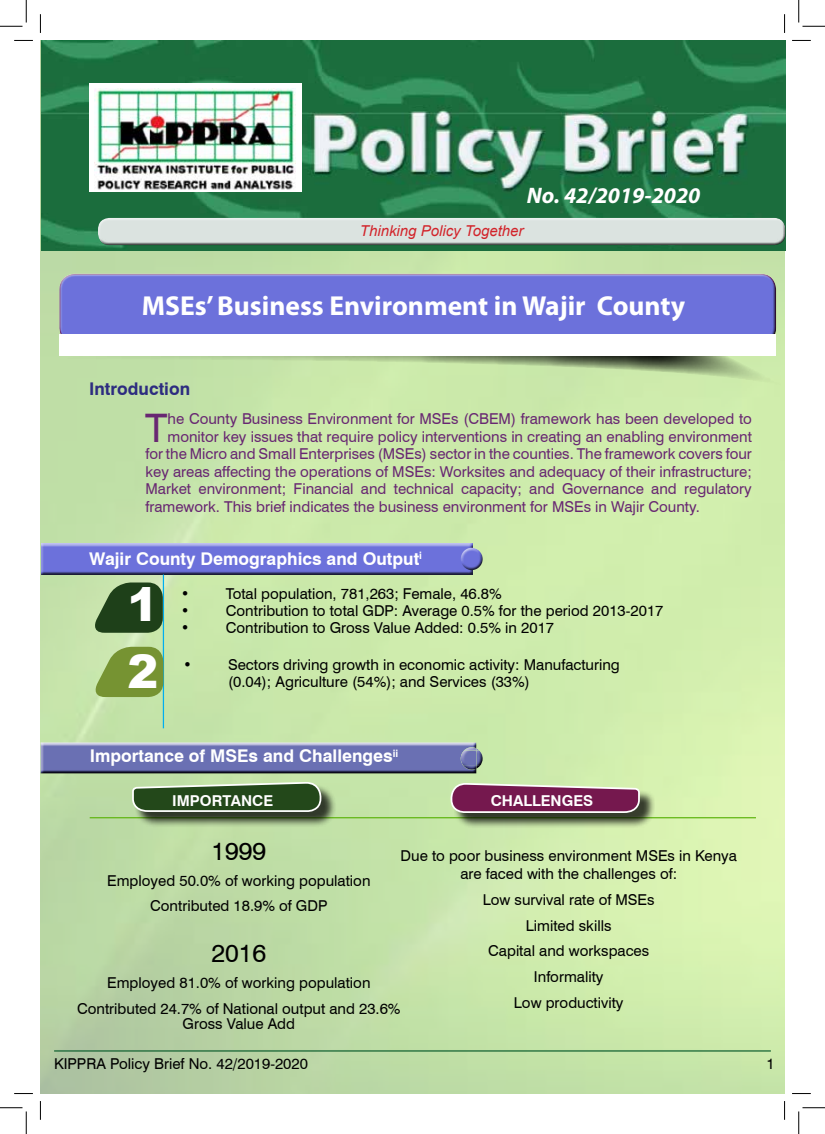
<style>
.page{position:relative;width:825px;height:1134px;background:#fff}
.page>*{position:absolute;margin:0;border:0;box-sizing:border-box;transform-origin:0 0}
.t1{font:900 46.25px/66.8px "Arial";color:#fff}
.t2{font:39.38px "Swiss 721 BT";color:#682772}
.t3{font:700 27.5px "Myriad Pro";color:#fff}
.t4{font:25px "Swiss 721 BT";color:#000}
.t5{font:italic 700 22.5px "Myriad Pro";color:#fff}
.t6{font:700 17.5px "Swiss 721 BT";color:#fff}
.t7{font:700 17.5px "Swiss 721 BT";color:#2d2c80}
.t8{font:15px/25.6px "Swiss 721 BT";color:#000;text-align:center}
.t9{font:15px "Swiss 721 BT";color:#682772}
.t10{font:italic 15px "Arial";color:#d2232a}
.t11{font:700 15px "Swiss 721 BT";color:#fff}
</style>
<div class="page">
<img style="left:40px;top:40px;width:745px;height:1053px">
<div style="left:40px;top:542px;width:432px;height:33px;background:#000;opacity:.75"></div>
<div style="left:459px;top:547px;width:24px;height:19px;background:#fff;opacity:.75"></div>
<div style="left:459px;top:551px;width:24px;height:19px;background:#000;opacity:.75"></div>
<div style="left:39px;top:741px;width:444px;height:33px;background:#000;opacity:.75"></div>
<svg style="left:40px;top:320px;width:745px;height:71px;background:#bcd8a1"></svg>
<img style="left:41px;top:40px;width:744px;height:210px">
<div style="left:96px;top:218px;width:690px;height:23px;background:#dee6e3"></div>
<div style="left:97px;top:221px;width:689px;height:25px;background:#000;opacity:.75"></div>
<div style="left:89px;top:83px;width:213px;height:108px;background:#fff"></div>
<img style="left:94px;top:88px;width:202px;height:102px">
<div style="left:57px;top:273px;width:719px;height:65px;background:#fff;opacity:.75"></div>
<div style="left:59px;top:277px;width:717px;height:68px;background:#6c71db"></div>
<div style="left:59px;top:334px;width:717px;height:21px;background:#fff"></div>
<hr style="left:54px;top:1050px;width:717px;height:1px;background:#136232">
<hr style="left:163px;top:574px;width:1px;height:154px;background:#00aeef">
<hr style="left:90px;top:817px;width:666px;height:1px;background:#61b613">
<svg style="left:90px;top:582px;width:73px;height:50px;background:#45653b"></svg>
<svg style="left:90px;top:646px;width:73px;height:51px;background:#89a64f"></svg>
<div style="left:134px;top:783px;width:203px;height:44px;background:#000;opacity:.75"></div>
<svg style="left:131px;top:782px;width:191px;height:30px;background:#4e6d44"></svg>
<div style="left:452px;top:784px;width:203px;height:44px;background:#000;opacity:.75"></div>
<svg style="left:450px;top:783px;width:191px;height:30px;background:#8e4a6d"></svg>
<svg style="left:14px;top:40px;width:19px;height:1px"></svg>
<svg style="left:792px;top:40px;width:19px;height:1px"></svg>
<svg style="left:14px;top:1093px;width:19px;height:1px"></svg>
<svg style="left:792px;top:1093px;width:19px;height:1px"></svg>
<svg style="left:40px;top:14px;width:1px;height:19px"></svg>
<svg style="left:40px;top:1101px;width:1px;height:18px"></svg>
<svg style="left:784px;top:14px;width:1px;height:19px"></svg>
<svg style="left:784px;top:1101px;width:1px;height:18px"></svg>
<svg style="left:0;top:0;width:27px;height:27px"></svg>
<svg style="left:0;top:1107px;width:27px;height:26px"></svg>
<svg style="left:798px;top:0;width:27px;height:27px"></svg>
<svg style="left:798px;top:1107px;width:27px;height:26px"></svg>
<h3 class="t5" style="left:527px;top:181px;width:175px">No. 42/2019-2020</h3>
<p class="t10" style="left:360px;top:221px;width:165px">Thinking Policy Together</p>
<h3 class="t3" style="left:142px;top:287px;width:545px">MSEs’ Business Environment in Wajir County</h3>
<p class="t7" style="left:89px;top:378px;width:103px">Introduction</p>
<h2 class="t2" style="left:145px;top:400px;width:24px">T</h2>
<p class="t9" style="left:168px;top:408px;width:586px">he County Business Environment for MSEs (CBEM) framework has been developed to</p>
<p class="t9" style="left:168px;top:426px;width:586px">monitor key issues that require policy interventions in creating an enabling environment</p>
<p class="t9" style="left:145px;top:443px;width:608px">for the Micro and Small Enterprises (MSEs) sector in the counties. The framework covers four</p>
<p class="t9" style="left:145px;top:461px;width:608px">key areas affecting the operations of MSEs: Worksites and adequacy of their infrastructure;</p>
<p class="t9" style="left:145px;top:478px;width:608px">Market environment; Financial and technical capacity; and Governance and regulatory</p>
<p class="t9" style="left:145px;top:496px;width:556px">framework. This brief indicates the business environment for MSEs in Wajir County.</p>
<p class="t6" style="left:89px;top:547px;width:334px">Wajir County Demographics and Output<sup>i</sup></p>
<p class="t8" style="left:181px;top:580px;width:10px">•</p>
<p class="t8" style="left:226px;top:580px;width:277px">Total population, 781,263; Female, 46.8%</p>
<p class="t8" style="left:181px;top:597px;width:10px">•</p>
<p class="t8" style="left:226px;top:597px;width:439px">Contribution to total GDP: Average 0.5% for the period 2013-2017</p>
<p class="t8" style="left:181px;top:614px;width:10px">•</p>
<p class="t8" style="left:226px;top:614px;width:330px">Contribution to Gross Value Added: 0.5% in 2017</p>
<p class="t8" style="left:183px;top:651px;width:10px">•</p>
<p class="t8" style="left:228px;top:655px;width:393px;line-height:17.5px;text-align:left">Sectors driving growth in economic activity: Manufacturing (0.04); Agriculture (54%); and Services (33%)</p>
<h1 class="t1" style="left:127px;top:570px;width:32px">1<br>2</h1>
<p class="t6" style="left:90px;top:745px;width:310px">Importance of MSEs and Challenges<sup>ii</sup></p>
<p class="t11" style="left:172px;top:791px;width:102px">IMPORTANCE</p>
<p class="t11" style="left:491px;top:791px;width:104px">CHALLENGES</p>
<h3 class="t4" style="left:211px;top:833px;width:56px">1999</h3>
<p class="t8" style="left:107px;top:866px;width:265px">Employed 50.0% of working population<br>Contributed 18.9% of GDP</p>
<h3 class="t4" style="left:211px;top:936px;width:56px">2016</h3>
<p class="t8" style="left:77px;top:969px;width:325px">Employed 81.0% of working population<br>Contributed 24.7% of National output and 23.6%</p>
<p class="t8" style="left:183px;top:1009px;width:114px">Gross Value Add</p>
<p class="t8" style="left:401px;top:846px;width:338px;line-height:18px">Due to poor business environment MSEs in Kenya are faced with the challenges of:</p>
<p class="t8" style="left:483px;top:886px;width:173px">Low survival rate of MSEs<br>Limited skills<br>Capital and workspaces<br>Informality<br>Low productivity</p>
<p class="t8" style="left:54px;top:1050px;width:255px">KIPPRA Policy Brief No. 42/2019-2020</p>
<p class="t8" style="left:766px;top:1050px;width:10px">1</p>
</div>
